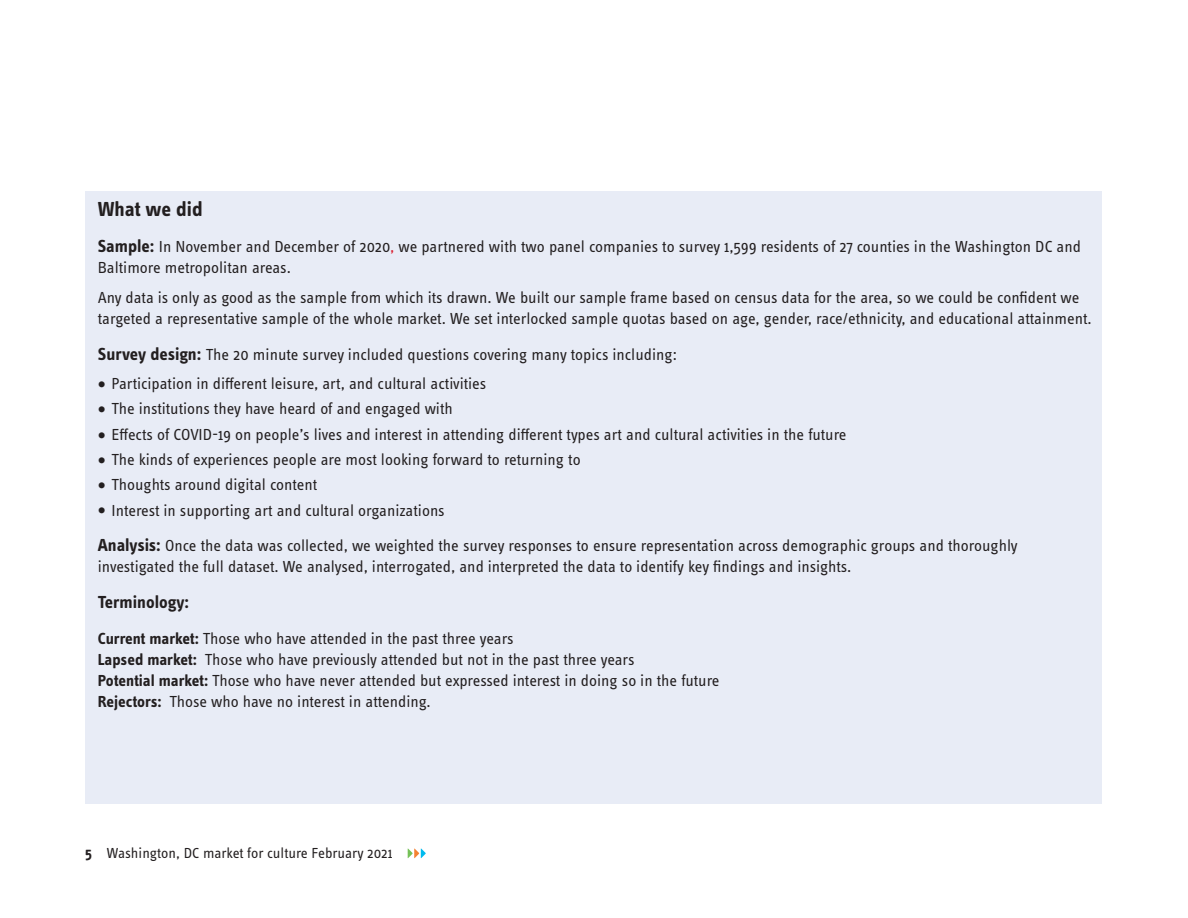
<style>
.page{position:relative;width:1188px;height:918px;background:#fff}
.page>*{position:absolute;margin:0;border:0;box-sizing:border-box;transform-origin:0 0}
.head_3{font:700 21px "Info Text Pro";letter-spacing:-.005em;color:#231f20}
.head_4{font:700 18px "Info Text Pro";color:#231f20}
.head_4-2{font:16.5px/21px "Info Text Pro";color:#231f20}
.text{font:16.5px/21px "Info Text Pro";color:#231f20}
.t1{font:15px "Info Text Pro";color:#231f20}
.s1{font-weight:700;font-size:18px}
.s2{color:#da2031}
.s3{font-weight:700;font-size:21px}
.s4{font-weight:700}
</style>
<div class="page">
<svg style="left:408px;top:849px;width:18px;height:9px"></svg>
<div style="left:85px;top:191px;width:1016px;height:613px;background:#e8ecf6"></div>
<p class="head_3" style="left:98px;top:197px;width:106px">What we did</p>
<p class="head_4-2" style="left:98px;top:236px;width:985px"><span class="s1">Sample:</span> In November and December of 2020<span class="s2">,</span> we partnered with two panel companies to survey 1,599 residents of 27 counties in the Washington DC and<br>Baltimore metropolitan areas.</p>
<p class="text" style="left:98px;top:286px;width:996px">Any data is only as good as the sample from which its drawn. We built our sample frame based on census data for the area, so we could be confident we targeted a representative sample of the whole market. We set interlocked sample quotas based on age, gender, race/ethnicity, and educational attainment.</p>
<p class="head_4-2" style="left:98px;top:343px;width:581px"><span class="s1">Survey design:</span> The 20 minute survey included questions covering many topics including:</p>
<p class="text" style="left:98px;top:373px;width:390px"><span class="s3">•</span> Participation in different leisure, art, and cultural activities</p>
<p class="text" style="left:98px;top:398px;width:357px"><span class="s3">•</span> The institutions they have heard of and engaged with</p>
<p class="text" style="left:98px;top:423px;width:750px"><span class="s3">•</span> Effects of COVID-19 on people’s lives and interest in attending different types art and cultural activities in the future</p>
<p class="text" style="left:98px;top:449px;width:484px"><span class="s3">•</span> The kinds of experiences people are most looking forward to returning to</p>
<p class="text" style="left:98px;top:474px;width:221px"><span class="s3">•</span> Thoughts around digital content</p>
<p class="text" style="left:98px;top:499px;width:348px"><span class="s3">•</span> Interest in supporting art and cultural organizations</p>
<p class="head_4-2" style="left:98px;top:535px;width:921px"><span class="s1">Analysis:</span> Once the data was collected, we weighted the survey responses to ensure representation across demographic groups and thoroughly investigated the full dataset. We analysed, interrogated, and interpreted the data to identify key findings and insights.</p>
<p class="head_4" style="left:98px;top:591px;width:93px">Terminology:</p>
<p class="head_4-2" style="left:98px;top:628px;width:623px"><span class="s4">Current market:</span> Those who have attended in the past three years<br><span class="s4">Lapsed market:</span> Those who have previously attended but not in the past three years<br><span class="s4">Potential market:</span> Those who have never attended but expressed interest in doing so in the future <span class="s4">Rejectors:</span> Those who have no interest in attending.</p>
<p class="t1" style="left:85px;top:844px;width:309px"><span class="s4">5</span> Washington, DC market for culture February 2021</p>
</div>
